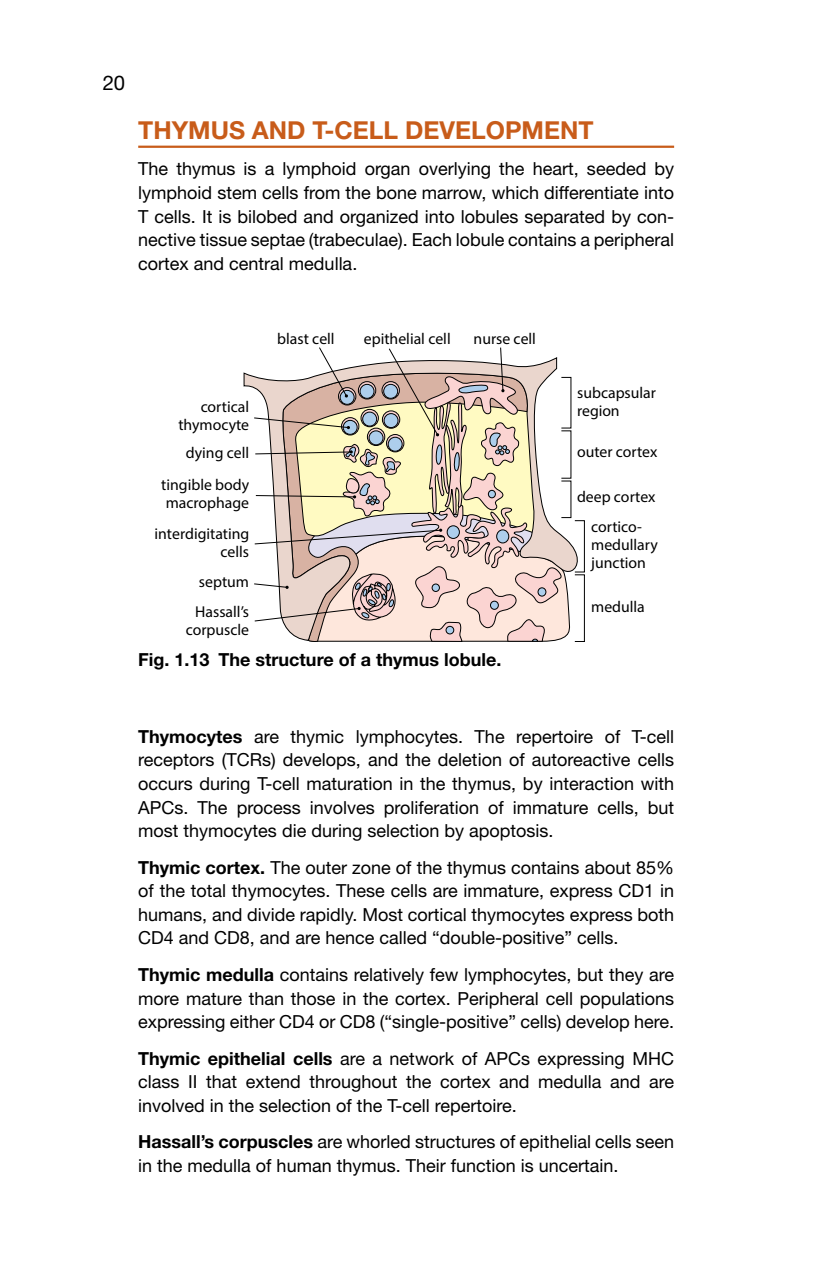
<style>
.page{position:relative;width:823px;height:1263px;background:#fff}
.page>*{position:absolute;margin:0;border:0;box-sizing:border-box;transform-origin:0 0}
._1{font:700 24.75px "Helvetica Neue LT Std";color:#c85c1a}
.t1{font:20.25px "Helvetica Neue LT Std";color:#000}
.T{font:18px/23.6px "Helvetica Neue LT Std";color:#000;text-align:justify}
.T1{font:18px/23.6px "Helvetica Neue LT Std";color:#000;text-align:justify}
.FC{font:700 18px "Helvetica Neue LT Std";color:#000}
.graphic{font:15.75px/18px "Myriad Pro";color:#000;text-align:right}
.s1{font-weight:700}
</style>
<div class="page">
<hr style="left:138px;top:146px;width:536px;height:2px;background:#c85c1a">
<svg style="left:253px;top:347px;width:332px;height:295px"></svg>
<p class="t1" style="left:103px;top:71px;width:24px">20</p>
<p class="_1" style="left:138px;top:115px;width:457px">THYMUS AND T-CELL DEVELOPMENT</p>
<p class="T1" style="left:138px;top:157px;width:537px">The thymus is a lymphoid organ overlying the heart, seeded by lymphoid stem cells from the bone marrow, which differentiate into T cells. It is bilobed and organized into lobules separated by con&shy;nective tissue septae (trabeculae). Each lobule contains a peripheral cortex and central medulla.</p>
<p class="graphic" style="left:178px;top:397px;width:72px">cortical thymocyte</p>
<p class="graphic" style="left:161px;top:437px;width:89px;line-height:31.5px">dying cell tingible body</p>
<p class="graphic" style="left:155px;top:487px;width:96px;line-height:31.1px">macrophage interdigitating</p>
<p class="graphic" style="left:195px;top:536px;width:55px;line-height:29.9px;text-align:justify;text-indent:25px">cells septum Hassall’s</p>
<p class="graphic" style="left:186px;top:620px;width:65px">corpuscle</p>
<p class="graphic" style="left:277px;top:329px;width:59px">blast cell</p>
<p class="graphic" style="left:364px;top:329px;width:88px">epithelial cell</p>
<p class="graphic" style="left:473px;top:329px;width:64px">nurse cell</p>
<p class="FC" style="left:138px;top:649px;width:365px">Fig. 1.13 The structure of a thymus lobule.</p>
<p class="graphic" style="left:577px;top:383px;width:80px;text-align:left">subcapsular region</p>
<p class="graphic" style="left:577px;top:443px;width:82px">outer cortex</p>
<p class="graphic" style="left:577px;top:481px;width:80px;line-height:30.4px;text-align:center">deep cortex cortico-</p>
<p class="graphic" style="left:591px;top:536px;width:68px;text-align:left">medullary junction</p>
<p class="graphic" style="left:591px;top:597px;width:55px">medulla</p>
<p class="T1" style="left:138px;top:724px;width:537px"><span class="s1">Thymocytes</span> are thymic lymphocytes. The repertoire of T-cell receptors (TCRs) develops, and the deletion of autoreactive cells occurs during T-cell maturation in the thymus, by interaction with APCs. The process involves proliferation of immature cells, but most thymocytes die during selection by apoptosis.</p>
<p class="T" style="left:138px;top:855px;width:537px"><span class="s1">Thymic cortex.</span> The outer zone of the thymus contains about 85% of the total thymocytes. These cells are immature, express CD1 in humans, and divide rapidly. Most cortical thymocytes express both CD4 and CD8, and are hence called “double-positive” cells.</p>
<p class="T" style="left:138px;top:962px;width:537px"><span class="s1">Thymic medulla</span> contains relatively few lymphocytes, but they are more mature than those in the cortex. Peripheral cell populations expressing either CD4 or CD8 (“single-positive” cells) develop here.</p>
<p class="T" style="left:138px;top:1046px;width:537px"><span class="s1">Thymic epithelial cells</span> are a network of APCs expressing MHC class II that extend throughout the cortex and medulla and are involved in the selection of the T-cell repertoire.</p>
<p class="T" style="left:138px;top:1130px;width:537px"><span class="s1">Hassall’s corpuscles</span> are whorled structures of epithelial cells seen in the medulla of human thymus. Their function is uncertain.</p>
</div>
